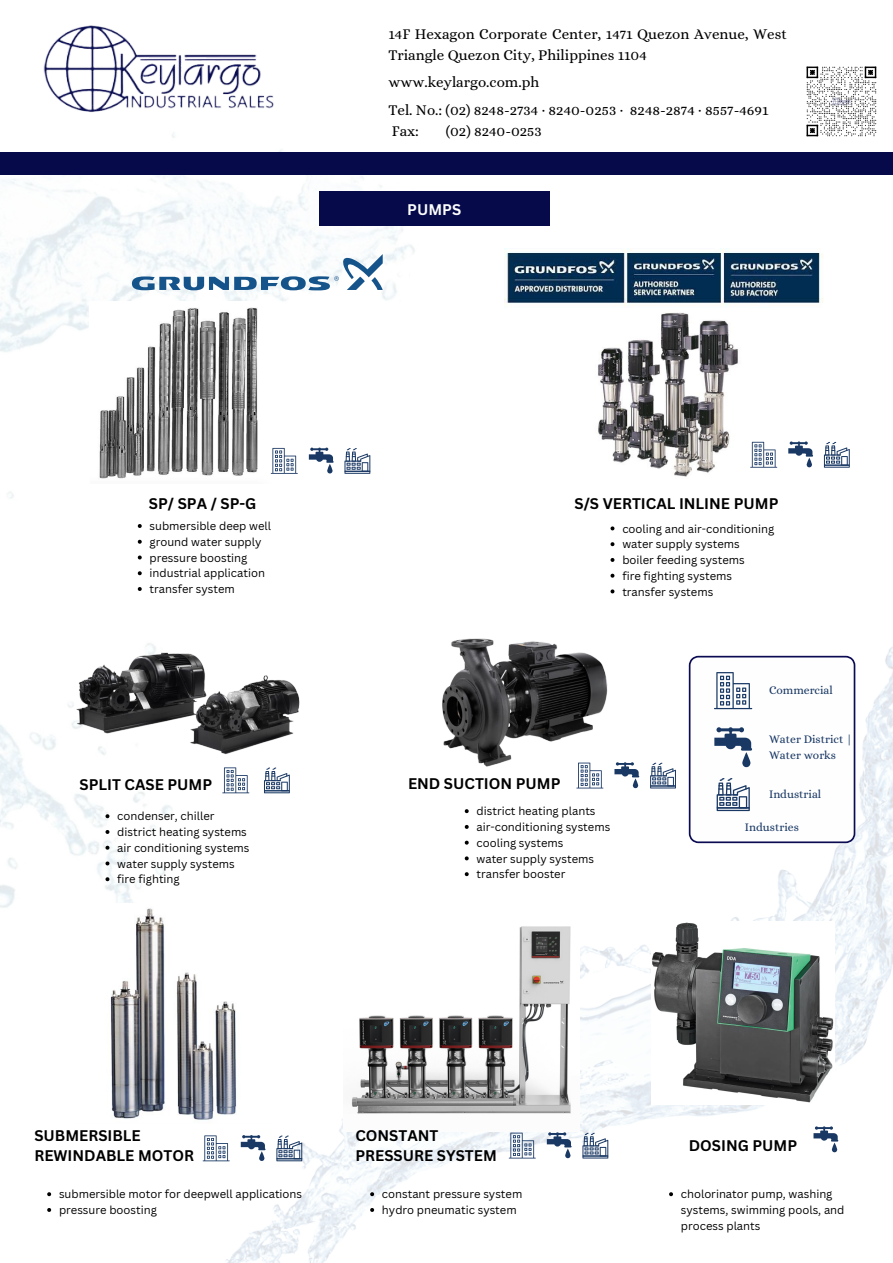
<style>
.page{position:relative;width:893px;height:1263px;background:#fff}
.page>*{position:absolute;margin:0;border:0;box-sizing:border-box;transform-origin:0 0}
.t1{font:15px/20.9px "Alice";color:#000}
.t2{font:700 15px/20.9px "Canva Sans";color:#000}
.t3{font:700 15px "Canva Sans";color:#fcfdfd}
.t4{font:11.7px "Alice";color:#193864}
.t5{font:11.25px/15.8px "Canva Sans";color:#000}
</style>
<div class="page">
<img style="left:202px;top:646px;width:691px;height:617px">
<img style="left:0;top:133px;width:439px;height:869px">
<img style="left:43px;top:25px;width:231px;height:87px">
<div style="left:0;top:152px;width:893px;height:23px;background:#060a4a"></div>
<svg style="left:132px;top:254px;width:251px;height:36px"></svg>
<img style="left:598px;top:313px;width:156px;height:164px">
<img style="left:504px;top:249px;width:319px;height:57px">
<img style="left:89px;top:302px;width:181px;height:181px">
<img style="left:65px;top:636px;width:248px;height:135px">
<img style="left:408px;top:631px;width:232px;height:140px">
<img style="left:651px;top:922px;width:183px;height:183px">
<div style="left:319px;top:191px;width:230px;height:34px;background:#060a4a"></div>
<img style="left:806px;top:66px;width:71px;height:71px">
<img style="left:343px;top:895px;width:236px;height:236px">
<svg style="left:370px;top:1192px;width:4px;height:4px"></svg>
<svg style="left:370px;top:1208px;width:4px;height:4px"></svg>
<img style="left:76px;top:903px;width:195px;height:220px">
<svg style="left:47px;top:1192px;width:4px;height:4px"></svg>
<svg style="left:47px;top:1208px;width:4px;height:4px"></svg>
<svg style="left:138px;top:524px;width:4px;height:4px"></svg>
<svg style="left:138px;top:540px;width:4px;height:4px"></svg>
<svg style="left:138px;top:555px;width:4px;height:4px"></svg>
<svg style="left:138px;top:571px;width:4px;height:4px"></svg>
<svg style="left:138px;top:587px;width:4px;height:4px"></svg>
<svg style="left:610px;top:526px;width:4px;height:4px"></svg>
<svg style="left:610px;top:542px;width:4px;height:4px"></svg>
<svg style="left:610px;top:558px;width:4px;height:4px"></svg>
<svg style="left:610px;top:574px;width:4px;height:4px"></svg>
<svg style="left:610px;top:589px;width:4px;height:4px"></svg>
<svg style="left:105px;top:814px;width:4px;height:4px"></svg>
<svg style="left:105px;top:830px;width:4px;height:4px"></svg>
<svg style="left:105px;top:846px;width:4px;height:4px"></svg>
<svg style="left:105px;top:861px;width:4px;height:4px"></svg>
<svg style="left:105px;top:877px;width:4px;height:4px"></svg>
<svg style="left:465px;top:809px;width:4px;height:4px"></svg>
<svg style="left:465px;top:825px;width:4px;height:4px"></svg>
<svg style="left:465px;top:841px;width:4px;height:4px"></svg>
<svg style="left:465px;top:856px;width:4px;height:4px"></svg>
<svg style="left:465px;top:872px;width:4px;height:4px"></svg>
<svg style="left:669px;top:1192px;width:4px;height:4px"></svg>
<svg style="left:813px;top:1126px;width:25px;height:27px"></svg>
<svg style="left:222px;top:767px;width:27px;height:26px"></svg>
<svg style="left:264px;top:767px;width:26px;height:26px"></svg>
<svg style="left:576px;top:763px;width:27px;height:25px"></svg>
<svg style="left:614px;top:762px;width:25px;height:27px"></svg>
<svg style="left:650px;top:763px;width:26px;height:25px"></svg>
<svg style="left:509px;top:1132px;width:27px;height:26px"></svg>
<svg style="left:547px;top:1132px;width:24px;height:27px"></svg>
<svg style="left:582px;top:1132px;width:26px;height:26px"></svg>
<svg style="left:203px;top:1135px;width:27px;height:26px"></svg>
<svg style="left:241px;top:1135px;width:24px;height:27px"></svg>
<svg style="left:276px;top:1135px;width:26px;height:26px"></svg>
<svg style="left:750px;top:442px;width:27px;height:26px"></svg>
<svg style="left:788px;top:441px;width:25px;height:27px"></svg>
<svg style="left:824px;top:442px;width:26px;height:26px"></svg>
<svg style="left:271px;top:448px;width:27px;height:26px"></svg>
<svg style="left:309px;top:448px;width:25px;height:26px"></svg>
<svg style="left:344px;top:448px;width:26px;height:26px"></svg>
<svg style="left:689px;top:656px;width:166px;height:187px"></svg>
<p class="t1" style="left:388px;top:23px;width:400px">14F Hexagon Corporate Center, 1471 Quezon Avenue, West<br>Triangle Quezon City, Philippines 1104</p>
<p class="t1" style="left:388px;top:72px;width:152px">www.keylargo.com.ph</p>
<p class="t1" style="left:388px;top:99px;width:381px">Tel. No.: (02) 8248-2734 · 8240-0253 · 8248-2874 · 8557-4691</p>
<p class="t1" style="left:392px;top:120px;width:29px">Fax:</p>
<p class="t1" style="left:446px;top:120px;width:98px">(02) 8240-0253</p>
<p class="t3" style="left:407px;top:199px;width:55px">PUMPS</p>
<p class="t2" style="left:149px;top:493px;width:109px">SP/ SPA / SP-G</p>
<p class="t5" style="left:150px;top:518px;width:123px">submersible deep well</p>
<p class="t5" style="left:150px;top:534px;width:113px">ground water supply</p>
<p class="t5" style="left:150px;top:549px;width:99px">pressure boosting</p>
<p class="t5" style="left:150px;top:565px;width:117px">industrial application</p>
<p class="t5" style="left:150px;top:581px;width:87px">transfer system</p>
<p class="t2" style="left:80px;top:774px;width:134px">SPLIT CASE PUMP</p>
<p class="t5" style="left:117px;top:808px;width:99px">condenser, chiller</p>
<p class="t5" style="left:117px;top:824px;width:131px">district heating systems</p>
<p class="t5" style="left:117px;top:840px;width:134px">air conditioning systems</p>
<p class="t5" style="left:117px;top:855px;width:119px">water supply systems</p>
<p class="t5" style="left:117px;top:871px;width:64px">fire fighting</p>
<p class="t2" style="left:574px;top:493px;width:205px">S/S VERTICAL INLINE PUMP</p>
<p class="t5" style="left:622px;top:520px;width:153px">cooling and air-conditioning</p>
<p class="t5" style="left:622px;top:536px;width:119px">water supply systems</p>
<p class="t5" style="left:622px;top:552px;width:124px">boiler feeding systems</p>
<p class="t5" style="left:622px;top:568px;width:111px">fire fighting systems</p>
<p class="t5" style="left:622px;top:583px;width:92px">transfer systems</p>
<p class="t2" style="left:408px;top:772px;width:154px">END SUCTION PUMP</p>
<p class="t5" style="left:476px;top:803px;width:120px">district heating plants</p>
<p class="t5" style="left:476px;top:819px;width:135px">air-conditioning systems</p>
<p class="t5" style="left:476px;top:835px;width:88px">cooling systems</p>
<p class="t5" style="left:476px;top:850px;width:119px">water supply systems</p>
<p class="t5" style="left:476px;top:866px;width:90px">transfer booster</p>
<p class="t4" style="left:769px;top:683px;width:65px">Commercial</p>
<p class="t4" style="left:769px;top:732px;width:85px">Water District |</p>
<p class="t4" style="left:769px;top:748px;width:69px">Water works</p>
<p class="t4" style="left:769px;top:787px;width:54px">Industrial</p>
<p class="t4" style="left:745px;top:820px;width:55px">Industries</p>
<p class="t2" style="left:34px;top:1124px;width:161px">SUBMERSIBLE<br>REWINDABLE MOTOR</p>
<p class="t5" style="left:59px;top:1186px;width:245px">submersible motor for deepwell applications</p>
<p class="t5" style="left:59px;top:1202px;width:99px">pressure boosting</p>
<p class="t2" style="left:355px;top:1124px;width:143px">CONSTANT<br>PRESSURE SYSTEM</p>
<p class="t5" style="left:382px;top:1186px;width:142px">constant pressure system</p>
<p class="t5" style="left:382px;top:1202px;width:136px">hydro pneumatic system</p>
<p class="t2" style="left:689px;top:1135px;width:110px">DOSING PUMP</p>
<p class="t5" style="left:681px;top:1186px;width:165px">cholorinator pump, washing systems, swimming pools, and process plants</p>
</div>
